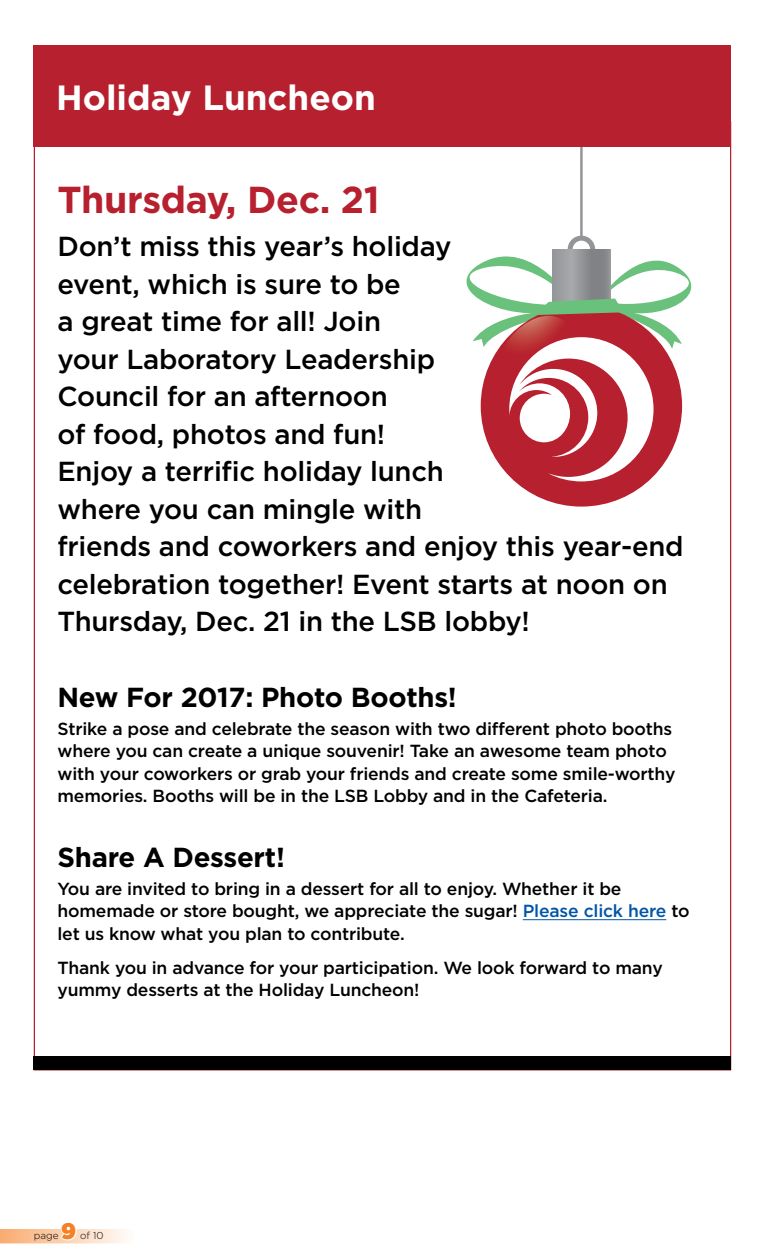
<style>
.page{position:relative;width:765px;height:1260px;background:#fff}
.page>*{position:absolute;margin:0;border:0;box-sizing:border-box;transform-origin:0 0}
.t1{font:700 37.5px "Gotham";letter-spacing:-.01em;color:#b7202e}
.t2{font:700 35px "Gotham";color:#fff}
.t3{font:500 27.5px/37.5px "Gotham";letter-spacing:-.01em;color:#000}
.t4{font:700 27.5px "Gotham";letter-spacing:-.01em;color:#000}
.t5{font:900 22.5px "Gotham";color:#f58025}
.t6{font:500 17.5px/22.5px "Gotham";letter-spacing:-.01em;color:#000}
.t7{font:300 10px "Gotham";color:#000}
.s1{color:#0055a7}
</style>
<div class="page">
<hr style="left:523px;top:919px;width:143px;height:1px;background:#0055a7">
<div style="left:34px;top:1056px;width:697px;height:14px;background:#000"></div>
<div style="left:481px;top:305px;width:201px;height:202px;background:#b7202e;border-radius:50%"></div>
<hr style="left:580px;top:112px;width:3px;height:126px;background:#939598">
<svg style="left:466px;top:236px;width:226px;height:245px"></svg>
<div style="left:34px;top:45px;width:697px;height:101px;background:#b7202e"></div>
<svg style="left:0;top:1229px;width:126px;height:14px;background:#fbd4b6"></svg>
<h2 class="t2" style="left:56px;top:74px;width:321px">Holiday Luncheon</h2>
<h1 class="t1" style="left:58px;top:175px;width:324px">Thursday, Dec. 21</h1>
<p class="t3" style="left:58px;top:227px;width:628px">Don’t miss this year’s holiday<br>event, which is sure to be<br>a great time for all! Join<br>your Laboratory Leadership<br>Council for an afternoon<br>of food, photos and fun!<br>Enjoy a terrific holiday lunch<br>where you can mingle with<br>friends and coworkers and enjoy this year-end celebration together! Event starts at noon on<br>Thursday, Dec. 21 in the LSB lobby!</p>
<h3 class="t4" style="left:58px;top:679px;width:401px">New For 2017: Photo Booths!</h3>
<p class="t6" style="left:58px;top:717px;width:619px">Strike a pose and celebrate the season with two different photo booths where you can create a unique souvenir! Take an awesome team photo with your coworkers or grab your friends and create some smile-worthy memories. Booths will be in the LSB Lobby and in the Cafeteria.</p>
<h3 class="t4" style="left:58px;top:839px;width:229px">Share A Dessert!</h3>
<p class="t6" style="left:58px;top:877px;width:634px">You are invited to bring in a dessert for all to enjoy. Whether it be homemade or store bought, we appreciate the sugar! <span class="s1">Please click here</span> to let us know what you plan to contribute.</p>
<p class="t6" style="left:58px;top:956px;width:607px">Thank you in advance for your participation. We look forward to many yummy desserts at the Holiday Luncheon!</p>
<p class="t7" style="left:34px;top:1229px;width:26px">page</p>
<p class="t5" style="left:61px;top:1215px;width:16px">9</p>
<p class="t7" style="left:80px;top:1229px;width:25px">of 10</p>
</div>
